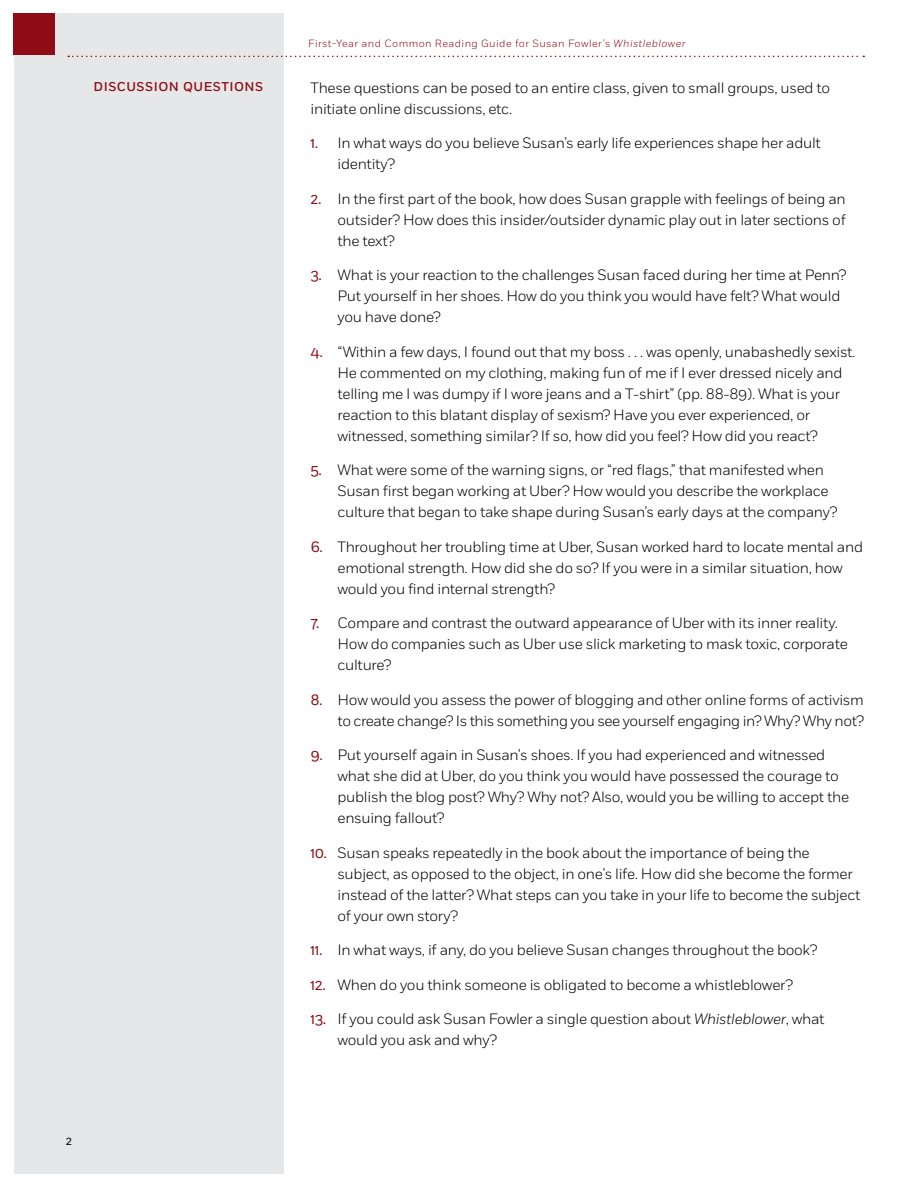
<style>
.page{position:relative;width:918px;height:1188px;background:#fff}
.page>*{position:absolute;margin:0;border:0;box-sizing:border-box;transform-origin:0 0}
.t1{font:300 15px/21px "Fort";letter-spacing:-.02em;color:#000}
.t2{font:500 12.75px "Fort";letter-spacing:.04em;color:#8f0c14}
.t3{font:12px "Fort";color:#000}
.t4{font:300 10.5px "Fort";letter-spacing:.04em;color:#8f0c14}
.s1{font-style:italic}
.s2{font-weight:400;color:#8f0c14}
</style>
<div class="page">
<div style="left:14px;top:14px;width:270px;height:1160px;background:#e6e7e8"></div>
<div style="left:14px;top:14px;width:41px;height:41px;background:#8f0c14"></div>
<svg style="left:68px;top:56px;width:796px;height:1px"></svg>
<p class="t4" style="left:308px;top:37px;width:379px">First-Year and Common Reading Guide for Susan Fowler’s <span class="s1">Whistleblower</span></p>
<p class="t2" style="left:94px;top:79px;width:171px">DISCUSSI ON QUESTI ONS</p>
<p class="t1" style="left:310px;top:77px;width:521px">These questions can be posed to an entire class, given to small groups, used to initiate online discussions, etc.</p>
<p class="t1" style="left:338px;top:132px;width:485px;text-indent:-27px"><span class="s2">1.</span> In what ways do you believe Susan’s early life experiences shape her adult identity?</p>
<p class="t1" style="left:338px;top:188px;width:510px;text-align:justify;text-indent:-27px"><span class="s2">2.</span> In the first part of the book, how does Susan grapple with feelings of being an outsider? How does this insider/outsider dynamic play out in later sections of the text?</p>
<p class="t1" style="left:338px;top:264px;width:510px;text-indent:-27px"><span class="s2">3.</span> What is your reaction to the challenges Susan faced during her time at Penn?<br>Put yourself in her shoes. How do you think you would have felt? What would you have done?</p>
<p class="t1" style="left:338px;top:341px;width:520px;text-indent:-27px"><span class="s2">4.</span> “Within a few days, I found out that my boss . . . was openly, unabashedly sexist.<br>He commented on my clothing, making fun of me if I ever dressed nicely and telling me I was dumpy if I wore jeans and a T-shirt” (pp. 88-89). What is your reaction to this blatant display of sexism? Have you ever experienced, or witnessed, something similar? If so, how did you feel? How did you react?</p>
<p class="t1" style="left:338px;top:459px;width:501px;text-indent:-27px"><span class="s2">5.</span> What were some of the warning signs, or “red flags,” that manifested when<br>Susan first began working at Uber? How would you describe the workplace culture that began to take shape during Susan’s early days at the company?</p>
<p class="t1" style="left:338px;top:536px;width:527px;text-indent:-27px"><span class="s2">6.</span> Throughout her troubling time at Uber, Susan worked hard to locate mental and emotional strength. How did she do so? If you were in a similar situation, how would you find internal strength?</p>
<p class="t1" style="left:338px;top:612px;width:512px;text-indent:-27px"><span class="s2">7.</span> Compare and contrast the outward appearance of Uber with its inner reality.<br>How do companies such as Uber use slick marketing to mask toxic, corporate culture?</p>
<p class="t1" style="left:310px;top:689px;width:555px;text-align:right"><span class="s2">8.</span> How would you assess the power of blogging and other online forms of activism to create change? Is this something you see yourself engaging in? Why? Why not?</p>
<p class="t1" style="left:338px;top:744px;width:513px;text-indent:-27px"><span class="s2">9.</span> Put yourself again in Susan’s shoes. If you had experienced and witnessed what she did at Uber, do you think you would have possessed the courage to publish the blog post? Why? Why not? Also, would you be willing to accept the ensuing fallout?</p>
<p class="t1" style="left:338px;top:842px;width:524px;text-indent:-27px"><span class="s2">10.</span> Susan speaks repeatedly in the book about the importance of being the subject, as opposed to the object, in one’s life. How did she become the former instead of the latter? What steps can you take in your life to become the subject of your own story?</p>
<p class="t1" style="left:310px;top:939px;width:509px"><span class="s2">11.</span> In what ways, if any, do you believe Susan changes throughout the book?</p>
<p class="t1" style="left:310px;top:974px;width:484px"><span class="s2">12.</span> When do you think someone is obligated to become a whistleblower?</p>
<p class="t1" style="left:338px;top:1008px;width:489px;text-indent:-27px"><span class="s2">13.</span> If you could ask Susan Fowler a single question about <span class="s1">Whistleblower</span>, what would you ask and why?</p>
<p class="t3" style="left:66px;top:1134px;width:8px">2</p>
</div>
